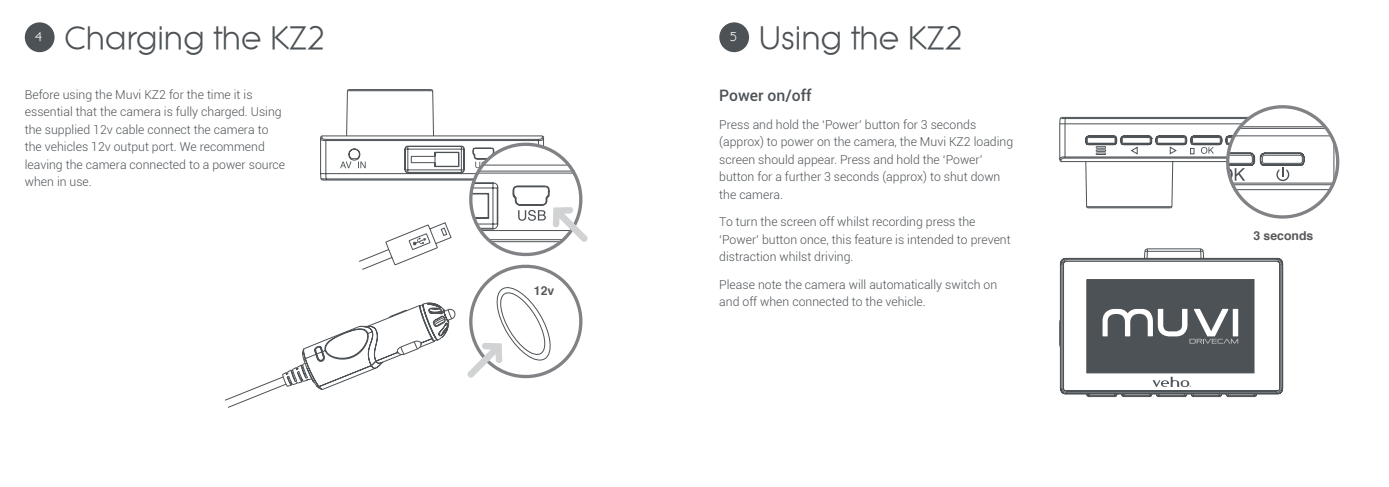
<style>
.page{position:relative;width:1389px;height:487px;background:#fff}
.page>*{position:absolute;margin:0;border:0;box-sizing:border-box;transform-origin:0 0}
.t1{font:31.5px "Beatnik SF";color:#4d5256}
.t2{font:500 15.75px "Roboto";color:#4d5256}
.t3{font:300 12.25px/17.5px "Roboto";color:#4d5256}
.t4{font:700 12.25px "Helvetica";color:#57585a}
.t5{font:12.25px "Beatnik SF";color:#fff}
</style>
<div class="page">
<div style="left:719px;top:22px;width:30px;height:30px;background:#4d5256;border-radius:50%"></div>
<svg style="left:1059px;top:105px;width:281px;height:114px"></svg>
<svg style="left:1059px;top:248px;width:224px;height:146px"></svg>
<svg style="left:1062px;top:259px;width:219px;height:133px"></svg>
<svg style="left:1153px;top:376px;width:38px;height:10px"></svg>
<div style="left:1087px;top:279px;width:167px;height:93px;background:#4d5256"></div>
<svg style="left:1103px;top:308px;width:135px;height:35px"></svg>
<div style="left:25px;top:22px;width:30px;height:30px;background:#4d5256;border-radius:50%"></div>
<svg style="left:225px;top:89px;width:363px;height:318px"></svg>
<h1 class="t1" style="left:64px;top:20px;width:263px">Charging the KZ2</h1>
<p class="t3" style="left:25px;top:85px;width:262px">Before using the Muvi KZ2 for the time it is essential that the camera is fully charged. Using the supplied 12v cable connect the camera to the vehicles 12v output port. We recommend leaving the camera connected to a power source when in use.</p>
<p class="t5" style="left:35px;top:30px;width:9px">4</p>
<p class="t4" style="left:534px;top:280px;width:22px">12v</p>
<h1 class="t1" style="left:759px;top:20px;width:206px">Using the KZ2</h1>
<p class="t2" style="left:719px;top:84px;width:94px">Power on/off</p>
<p class="t3" style="left:719px;top:115px;width:295px">Press and hold the ‘Power’ button for 3 seconds (approx) to power on the camera, the Muvi KZ2 loading screen should appear. Press and hold the ‘Power’ button for a further 3 seconds (approx) to shut down the camera.</p>
<p class="t3" style="left:719px;top:212px;width:293px">To turn the screen off whilst recording press the ‘Power’ button once, this feature is intended to prevent distraction whilst driving.</p>
<p class="t3" style="left:719px;top:275px;width:279px">Please note the camera will automatically switch on and off when connected to the vehicle.</p>
<p class="t5" style="left:730px;top:30px;width:9px">5</p>
<p class="t4" style="left:1253px;top:225px;width:61px">3 seconds</p>
</div>
